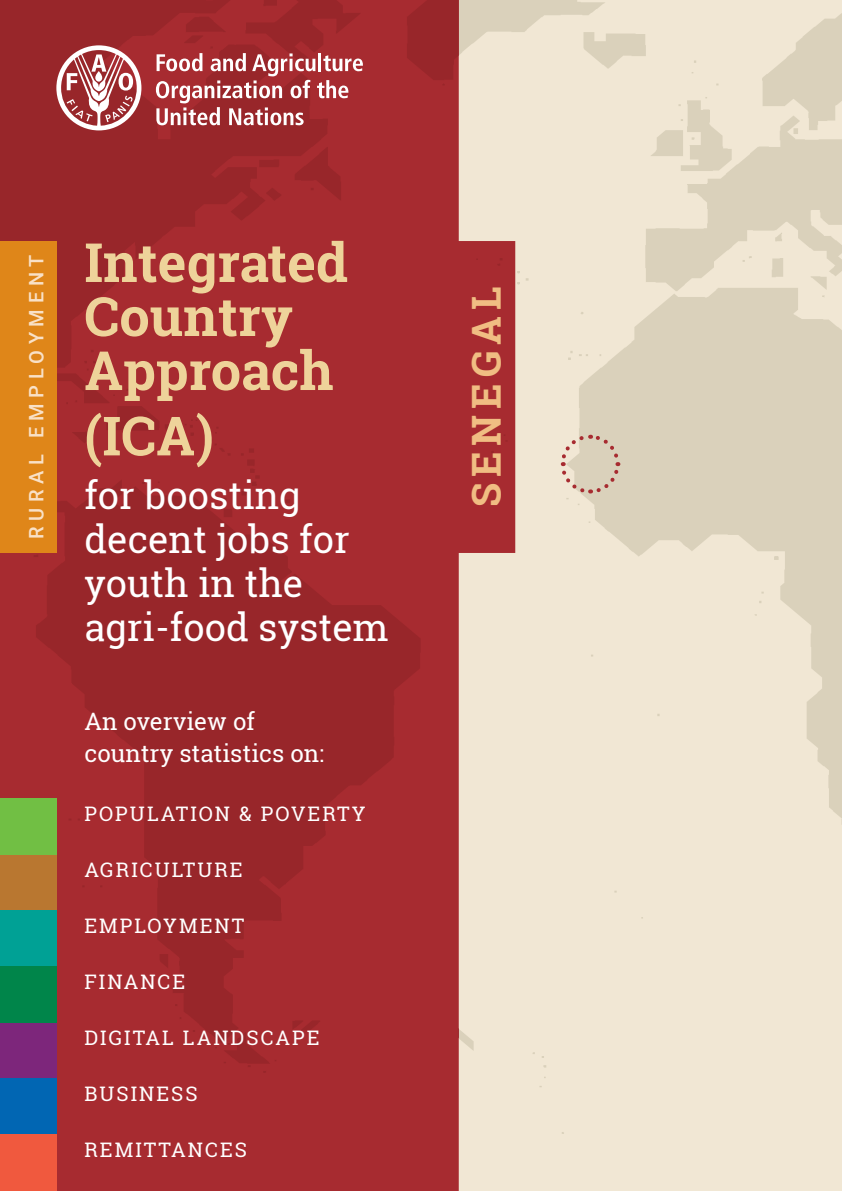
<style>
.page{position:relative;width:842px;height:1191px;background:#fff}
.page>*{position:absolute;margin:0;border:0;box-sizing:border-box;transform-origin:0 0}
.t1{font:700 54px/54px "Roboto Slab";color:#eed39a}
.Country_name{font:700 40px "Roboto Slab";letter-spacing:.15em;color:#f0bd83}
.t2{font:38px/44px "Roboto Slab";color:#fff}
.cover_text{font:24px "Roboto Slab";color:#fff}
.cover_text-2{font:20px "Roboto Slab";letter-spacing:.1em;color:#fff}
.t3{font:500 20px "Roboto";letter-spacing:.285em;color:#f9e1c7}
</style>
<div class="page">
<img style="left:515px;top:0;width:327px;height:1191px">
<img style="left:0;top:0;width:515px;height:1191px">
<svg style="left:558px;top:432px;width:64px;height:64px;background:#dccbb8"></svg>
<div style="left:0;top:241px;width:57px;height:312px;background:#df8619"></div>
<svg style="left:56px;top:45px;width:85px;height:85px"></svg>
<svg style="left:156px;top:53px;width:207px;height:72px"></svg>
<div style="left:0;top:1022px;width:57px;height:56px;background:#7d267b"></div>
<div style="left:0;top:1078px;width:57px;height:56px;background:#0166b3"></div>
<div style="left:0;top:1134px;width:57px;height:57px;background:#f0593e"></div>
<div style="left:0;top:854px;width:57px;height:56px;background:#b97730"></div>
<div style="left:0;top:910px;width:57px;height:56px;background:#00a195"></div>
<div style="left:0;top:966px;width:57px;height:56px;background:#00854a"></div>
<div style="left:0;top:798px;width:57px;height:56px;background:#71bf44"></div>
<p class="t3" style="left:22px;top:539px;width:286px;rotate:-90deg">RURAL EMPLOYMENT</p>
<p class="t1" style="left:84px;top:235px;width:265px">Integrated<br>Country<br>Approach</p>
<p class="t1" style="left:84px;top:408px;width:131px">(ICA)</p>
<p class="t2" style="left:84px;top:473px;width:306px">for boosting decent jobs for youth in the agri-food system</p>
<p class="cover_text" style="left:84px;top:704px;width:172px">An overview of</p>
<p class="cover_text" style="left:84px;top:736px;width:241px">country statistics on:</p>
<p class="cover_text-2" style="left:84px;top:800px;width:283px">POPULATION &amp; POVERTY</p>
<p class="cover_text-2" style="left:84px;top:856px;width:160px">AGRICULTURE</p>
<p class="cover_text-2" style="left:84px;top:912px;width:161px">EMPLOYMENT</p>
<p class="cover_text-2" style="left:84px;top:968px;width:102px">FINANCE</p>
<p class="cover_text-2" style="left:84px;top:1024px;width:237px">DIGITAL LANDSCAPE</p>
<p class="cover_text-2" style="left:84px;top:1080px;width:115px">BUSINESS</p>
<p class="cover_text-2" style="left:84px;top:1136px;width:164px">REMITTANCES</p>
<p class="Country_name" style="left:459px;top:507px;width:222px;rotate:-90deg">SENEGAL</p>
</div>
